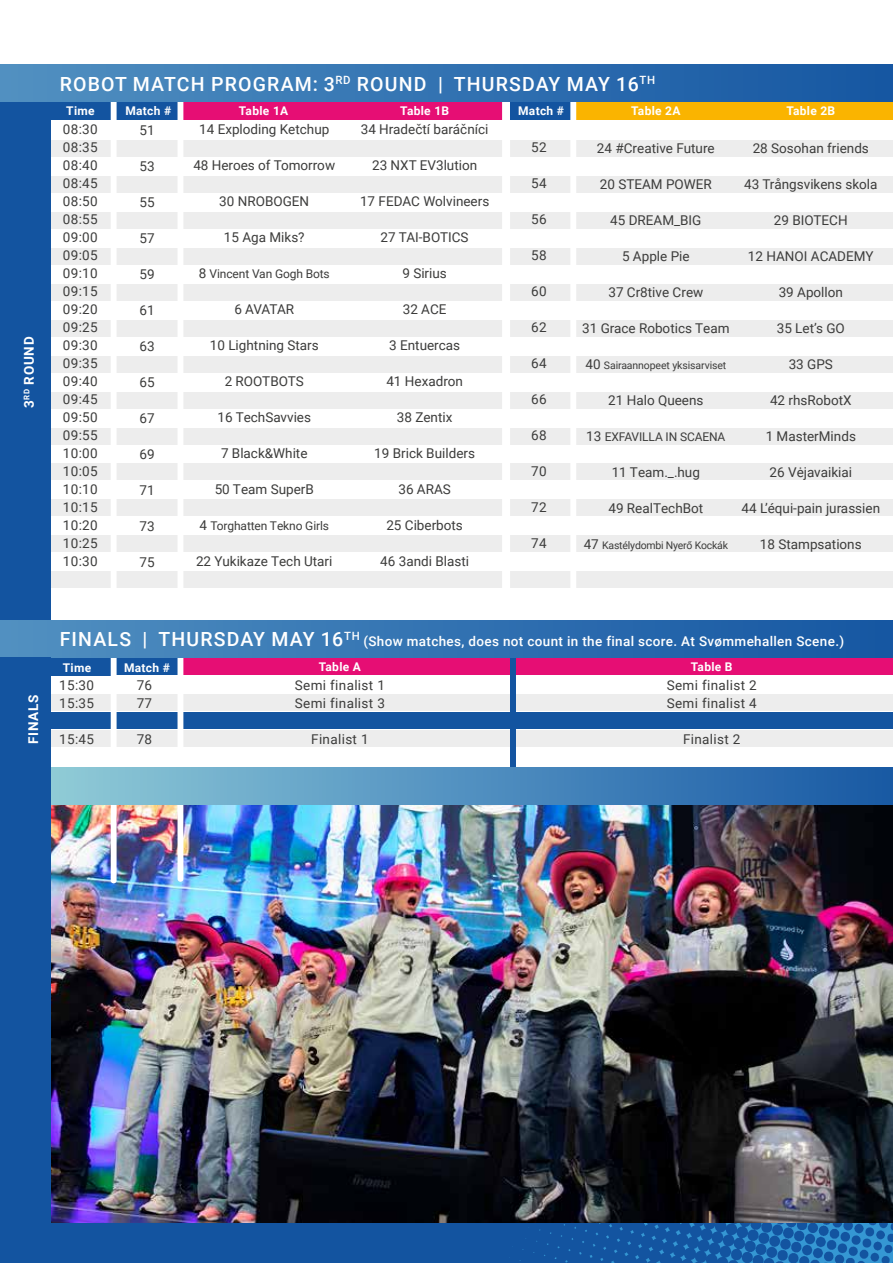
<style>
.page{position:relative;width:893px;height:1263px;background:#fff}
.page>*{position:absolute;margin:0;border:0;box-sizing:border-box;transform-origin:0 0}
.t1{font:500 19.5px "Roboto";letter-spacing:.06em;color:#fff}
.t2{font:13.5px/18px "Roboto";color:#3c3c3b}
.t3{font:13.5px/18px "Roboto";letter-spacing:.025em;color:#3c3c3b}
.t4{font:500 13.5px "Roboto";letter-spacing:.025em;color:#fff}
.t5{font:700 13.5px "Roboto";letter-spacing:.06em;color:#fff}
.t6{font:700 12px "Roboto";letter-spacing:.025em;color:#fff}
.t7{font:12px "Roboto";letter-spacing:-.01em;color:#3c3c3b}
.t8{font:10.5px "Roboto";letter-spacing:-.01em;color:#3c3c3b}
.s1{font-size:13.5px}
</style>
<div class="page">
<img style="left:51px;top:804px;width:842px;height:420px">
<div style="left:0;top:571px;width:893px;height:17px;background:#ededed"></div>
<div style="left:0;top:392px;width:893px;height:17px;background:#ededed"></div>
<div style="left:0;top:356px;width:893px;height:17px;background:#ededed"></div>
<div style="left:0;top:427px;width:893px;height:17px;background:#ededed"></div>
<div style="left:0;top:463px;width:893px;height:17px;background:#ededed"></div>
<div style="left:0;top:499px;width:893px;height:17px;background:#ededed"></div>
<div style="left:0;top:535px;width:893px;height:17px;background:#ededed"></div>
<div style="left:19px;top:101px;width:106px;height:19px;background:#1354a0"></div>
<div style="left:0;top:140px;width:893px;height:17px;background:#ededed"></div>
<div style="left:0;top:176px;width:893px;height:17px;background:#ededed"></div>
<div style="left:0;top:212px;width:893px;height:17px;background:#ededed"></div>
<div style="left:0;top:248px;width:893px;height:17px;background:#ededed"></div>
<div style="left:0;top:284px;width:893px;height:17px;background:#ededed"></div>
<div style="left:0;top:320px;width:893px;height:17px;background:#ededed"></div>
<div style="left:480px;top:101px;width:413px;height:19px;background:#fab400"></div>
<div style="left:117px;top:101px;width:98px;height:19px;background:#1354a0"></div>
<div style="left:183px;top:101px;width:323px;height:19px;background:#e60e74"></div>
<div style="left:111px;top:93px;width:6px;height:503px;background:#fff;border-radius:3px"></div>
<div style="left:502px;top:83px;width:8px;height:513px;background:#fff;border-radius:4px"></div>
<div style="left:178px;top:93px;width:5px;height:499px;background:#fff;border-radius:3px"></div>
<div style="left:510px;top:101px;width:63px;height:19px;background:#1354a0"></div>
<div style="left:570px;top:93px;width:6px;height:499px;background:#fff;border-radius:3px"></div>
<div style="left:0;top:101px;width:51px;height:548px;background:#1354a0"></div>
<div style="left:0;top:64px;width:893px;height:37px;background:linear-gradient(to right,#5190c1,#1556a2)"></div>
<img style="left:0;top:1224px;width:893px;height:39px">
<div style="left:37px;top:694px;width:856px;height:17px;background:#ededed"></div>
<div style="left:37px;top:730px;width:856px;height:17px;background:#ededed"></div>
<div style="left:47px;top:712px;width:846px;height:16px;background:#1354a0"></div>
<div style="left:47px;top:653px;width:66px;height:22px;background:#1354a0"></div>
<div style="left:114px;top:656px;width:66px;height:19px;background:#1354a0"></div>
<div style="left:183px;top:656px;width:710px;height:19px;background:#e60e74"></div>
<div style="left:111px;top:645px;width:6px;height:238px;background:#fff;border-radius:3px"></div>
<div style="left:178px;top:645px;width:5px;height:237px;background:#fff;border-radius:3px"></div>
<div style="left:510px;top:651px;width:5px;height:126px;background:#1354a0"></div>
<div style="left:0;top:621px;width:893px;height:37px;background:linear-gradient(to right,#5190c1,#1556a2)"></div>
<div style="left:0;top:767px;width:893px;height:37px;background:linear-gradient(to right,#95d1db,#1657a5)"></div>
<div style="left:0;top:658px;width:51px;height:566px;background:#1354a0"></div>
<p class="t5" style="left:20px;top:408px;width:73px;rotate:-90deg">3<sup>RD</sup> ROUND</p>
<h1 class="t1" style="left:60px;top:70px;width:597px">ROBOT MATCH PROGRAM: 3<sup>RD</sup> ROUND | THURSDAY MAY 16<sup>TH</sup></h1>
<p class="t6" style="left:66px;top:103px;width:30px">Time</p>
<p class="t6" style="left:125px;top:103px;width:47px">Match #</p>
<p class="t6" style="left:239px;top:102px;width:51px">Table 1A</p>
<p class="t6" style="left:400px;top:102px;width:50px">Table 1B</p>
<p class="t6" style="left:631px;top:102px;width:51px">Table 2A</p>
<p class="t6" style="left:786px;top:102px;width:50px">Table 2B</p>
<p class="t2" style="left:531px;top:137px;width:17px">52</p>
<p class="t2" style="left:531px;top:173px;width:17px">54</p>
<p class="t2" style="left:531px;top:209px;width:17px">56</p>
<p class="t2" style="left:531px;top:245px;width:17px">58</p>
<p class="t2" style="left:531px;top:281px;width:17px">60</p>
<p class="t2" style="left:531px;top:317px;width:17px">62</p>
<p class="t2" style="left:531px;top:353px;width:17px">64</p>
<p class="t2" style="left:531px;top:389px;width:17px">66</p>
<p class="t2" style="left:531px;top:425px;width:17px">68</p>
<p class="t2" style="left:531px;top:461px;width:17px">70</p>
<p class="t2" style="left:531px;top:497px;width:17px">72</p>
<p class="t2" style="left:531px;top:533px;width:17px">74</p>
<p class="t6" style="left:518px;top:103px;width:47px">Match #</p>
<p class="t2" style="left:361px;top:119px;width:129px">34 Hradečtí baráčníci</p>
<p class="t2" style="left:372px;top:155px;width:107px">23 NXT EV3lution</p>
<p class="t2" style="left:360px;top:191px;width:131px">17 FEDAC Wolvineers</p>
<p class="t2" style="left:381px;top:227px;width:90px">27 TAI-BOTICS</p>
<p class="t2" style="left:402px;top:263px;width:46px">9 Sirius</p>
<p class="t2" style="left:403px;top:299px;width:45px">32 ACE</p>
<p class="t2" style="left:389px;top:335px;width:72px">3 Entuercas</p>
<p class="t2" style="left:386px;top:371px;width:78px">41 Hexadron</p>
<p class="t2" style="left:397px;top:407px;width:57px">38 Zentix</p>
<p class="t2" style="left:374px;top:443px;width:102px">19 Brick Builders</p>
<p class="t2" style="left:398px;top:479px;width:54px">36 ARAS</p>
<p class="t2" style="left:386px;top:515px;width:78px">25 Ciberbots</p>
<p class="t2" style="left:380px;top:551px;width:90px">46 3andi Blasti</p>
<p class="t2" style="left:199px;top:119px;width:132px">14 Exploding Ketchup</p>
<p class="t2" style="left:193px;top:155px;width:143px">48 Heroes of Tomorrow</p>
<p class="t2" style="left:219px;top:191px;width:91px">30 NROBOGEN</p>
<p class="t2" style="left:224px;top:227px;width:82px">15 Aga Miks?</p>
<p class="t7" style="left:199px;top:265px;width:133px"><span class="s1">8</span> Vincent Van Gogh Bots</p>
<p class="t2" style="left:234px;top:299px;width:61px">6 AVATAR</p>
<p class="t2" style="left:210px;top:335px;width:110px">10 Lightning Stars</p>
<p class="t2" style="left:225px;top:371px;width:81px">2 ROOTBOTS</p>
<p class="t2" style="left:217px;top:407px;width:95px">16 TechSavvies</p>
<p class="t2" style="left:221px;top:443px;width:88px">7 Black&amp;White</p>
<p class="t2" style="left:215px;top:479px;width:101px">50 Team SuperB</p>
<p class="t7" style="left:199px;top:517px;width:131px"><span class="s1">4</span> Torghatten Tekno Girls</p>
<p class="t2" style="left:196px;top:551px;width:138px">22 Yukikaze Tech Utari</p>
<p class="t2" style="left:63px;top:119px;width:36px;text-align:justify">08:30<br>08:35<br>08:40<br>08:45<br>08:50<br>08:55<br>09:00<br>09:05<br>09:10<br>09:15<br>09:20<br>09:25<br>09:30<br>09:35<br>09:40<br>09:45<br>09:50<br>09:55<br>10:00<br>10:05<br>10:10<br>10:15<br>10:20<br>10:25<br>10:30</p>
<p class="t2" style="left:139px;top:120px;width:17px">51</p>
<p class="t2" style="left:753px;top:138px;width:118px">28 Sosohan friends</p>
<p class="t2" style="left:744px;top:174px;width:135px">43 Trångsvikens skola</p>
<p class="t2" style="left:774px;top:210px;width:75px">29 BIOTECH</p>
<p class="t2" style="left:748px;top:246px;width:127px">12 HANOI ACADEMY</p>
<p class="t2" style="left:779px;top:282px;width:66px">39 Apollon</p>
<p class="t2" style="left:777px;top:318px;width:70px">35 Let’s GO</p>
<p class="t2" style="left:789px;top:354px;width:46px">33 GPS</p>
<p class="t2" style="left:770px;top:390px;width:83px">42 rhsRobotX</p>
<p class="t2" style="left:766px;top:426px;width:92px">1 MasterMinds</p>
<p class="t2" style="left:769px;top:462px;width:84px">26 Vėjavaikiai</p>
<p class="t2" style="left:741px;top:498px;width:140px">44 L’équi-pain jurassien</p>
<p class="t2" style="left:760px;top:534px;width:103px">18 Stampsations</p>
<p class="t2" style="left:597px;top:138px;width:119px">24 #Creative Future</p>
<p class="t2" style="left:600px;top:174px;width:113px">20 STEAM POWER</p>
<p class="t2" style="left:610px;top:210px;width:93px">45 DREAM_BIG</p>
<p class="t2" style="left:622px;top:246px;width:69px">5 Apple Pie</p>
<p class="t2" style="left:608px;top:282px;width:96px">37 Cr8tive Crew</p>
<p class="t2" style="left:582px;top:318px;width:149px">31 Grace Robotics Team</p>
<p class="t8" style="left:585px;top:358px;width:142px"><span class="s1">40</span> Sairaannopeet yksisarviset</p>
<p class="t2" style="left:608px;top:390px;width:97px">21 Halo Queens</p>
<p class="t7" style="left:586px;top:428px;width:141px"><span class="s1">13</span> EXFAVILLA IN SCAENA</p>
<p class="t2" style="left:612px;top:462px;width:90px">11 Team._.hug</p>
<p class="t2" style="left:608px;top:498px;width:96px">49 RealTechBot</p>
<p class="t8" style="left:584px;top:538px;width:146px"><span class="s1">47</span> Kastélydombi Nyerő Kockák</p>
<p class="t2" style="left:139px;top:156px;width:17px">53</p>
<p class="t2" style="left:139px;top:192px;width:17px">55</p>
<p class="t2" style="left:139px;top:228px;width:17px">57</p>
<p class="t2" style="left:139px;top:264px;width:17px">59</p>
<p class="t2" style="left:139px;top:300px;width:17px">61</p>
<p class="t2" style="left:139px;top:336px;width:17px">63</p>
<p class="t2" style="left:139px;top:372px;width:17px">65</p>
<p class="t2" style="left:139px;top:408px;width:17px">67</p>
<p class="t2" style="left:139px;top:444px;width:17px">69</p>
<p class="t2" style="left:139px;top:480px;width:17px">71</p>
<p class="t2" style="left:139px;top:516px;width:17px">73</p>
<p class="t2" style="left:139px;top:552px;width:17px">75</p>
<p class="t5" style="left:24px;top:744px;width:51px;rotate:-90deg">FINALS</p>
<h1 class="t1" style="left:60px;top:625px;width:301px">FINALS | THURSDAY MAY 16<sup>TH</sup></h1>
<p class="t4" style="left:363px;top:632px;width:482px">(Show matches, does not count in the final score. At Svømmehallen Scene.)</p>
<p class="t6" style="left:63px;top:659px;width:30px">Time</p>
<p class="t6" style="left:124px;top:659px;width:47px">Match #</p>
<p class="t6" style="left:319px;top:659px;width:44px">Table A</p>
<p class="t6" style="left:691px;top:659px;width:43px">Table B</p>
<p class="t2" style="left:59px;top:675px;width:36px">15:30<br>15:35</p>
<p class="t2" style="left:59px;top:729px;width:36px">15:45</p>
<p class="t2" style="left:137px;top:675px;width:17px">76<br>77</p>
<p class="t2" style="left:137px;top:729px;width:17px">78</p>
<p class="t3" style="left:295px;top:675px;width:91px">Semi finalist 1<br>Semi finalist 3</p>
<p class="t3" style="left:311px;top:729px;width:59px">Finalist 1</p>
<p class="t3" style="left:667px;top:675px;width:91px">Semi finalist 2<br>Semi finalist 4</p>
<p class="t3" style="left:683px;top:729px;width:59px">Finalist 2</p>
</div>
